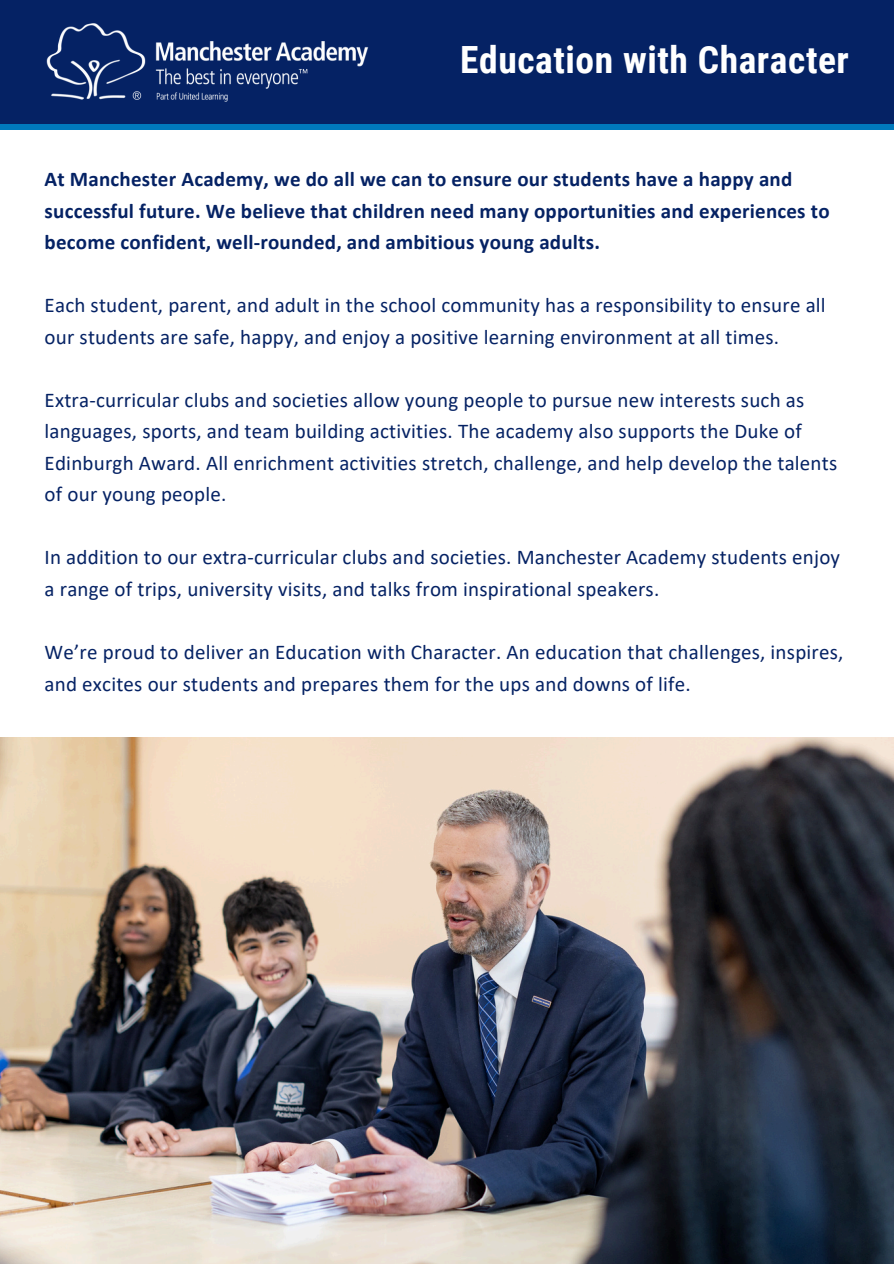
<style>
.page{position:relative;width:894px;height:1264px;background:#fff}
.page>*{position:absolute;margin:0;border:0;box-sizing:border-box;transform-origin:0 0}
.t1{font:700 37.5px "Roboto Condensed";letter-spacing:.015em;color:#fff}
.t2{font:21px/31.5px "Calibri";letter-spacing:.01em;color:#052264}
.t3{font:700 21px/31.5px "Calibri";letter-spacing:.01em;color:#052264}
</style>
<div class="page">
<div style="left:0;top:0;width:893px;height:124px;background:#052264"></div>
<div style="left:0;top:124px;width:893px;height:6px;background:#0079bc"></div>
<img style="left:46px;top:23px;width:323px;height:79px">
<img style="left:0;top:737px;width:893px;height:526px">
<p class="t1" style="left:460px;top:39px;width:390px">Education with Character</p>
<p class="t3" style="left:45px;top:165px;width:786px">At Manchester Academy, we do all we can to ensure our students have a happy and successful future. We believe that children need many opportunities and experiences to become confident, well-rounded, and ambitious young adults.</p>
<h1 class="t2" style="left:45px;top:291px;width:782px">Each student, parent, and adult in the school community has a responsibility to ensure all our students are safe, happy, and enjoy a positive learning environment at all times.</h1>
<h2 class="t2" style="left:45px;top:386px;width:794px">Extra-curricular clubs and societies allow young people to pursue new interests such as languages, sports, and team building activities. The academy also supports the Duke of Edinburgh Award. All enrichment activities stretch, challenge, and help develop the talents of our young people.</h2>
<p class="t2" style="left:45px;top:543px;width:796px">In addition to our extra-curricular clubs and societies. Manchester Academy students enjoy a range of trips, university visits, and talks from inspirational speakers.</p>
<p class="t2" style="left:45px;top:638px;width:800px">We’re proud to deliver an Education with Character. An education that challenges, inspires, and excites our students and prepares them for the ups and downs of life.</p>
</div>
